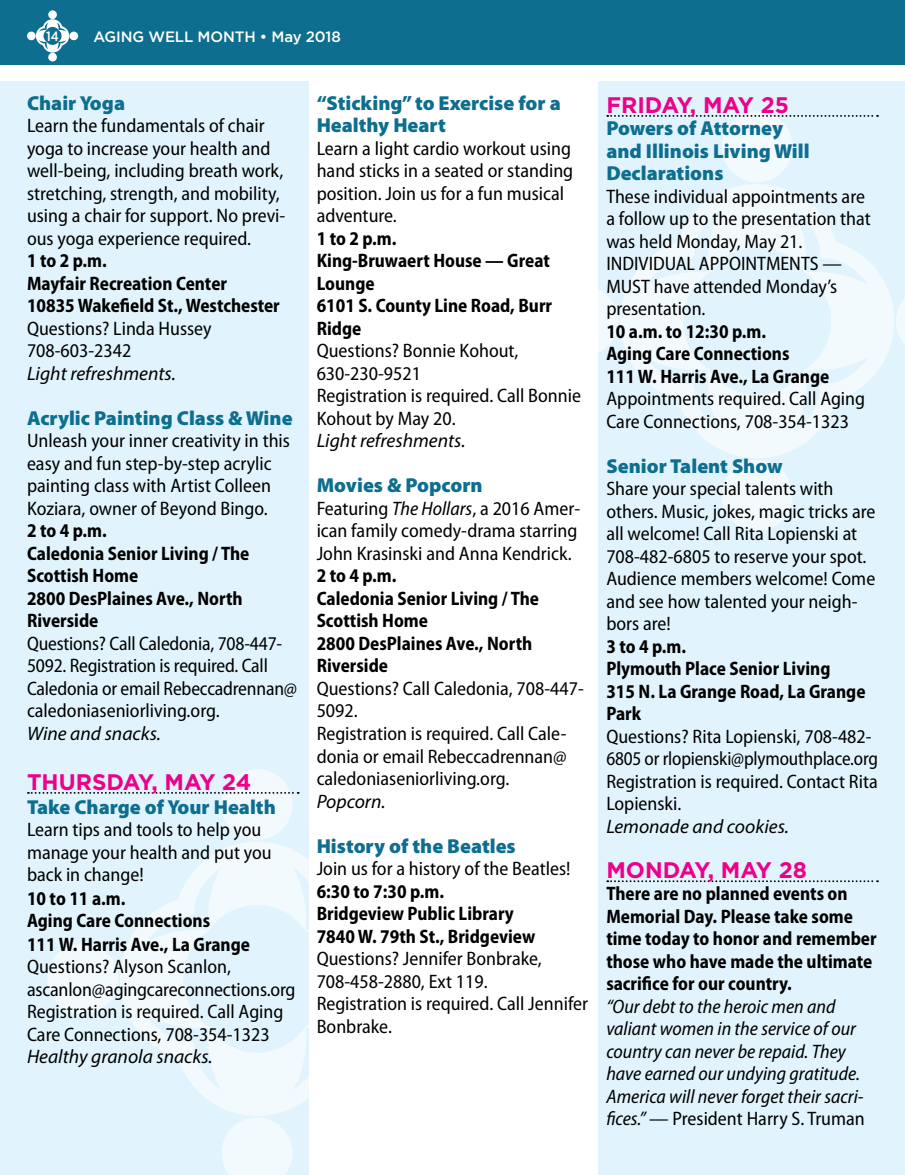
<style>
.page{position:relative;width:905px;height:1175px;background:#fff}
.page>*{position:absolute;margin:0;border:0;box-sizing:border-box;transform-origin:0 0}
.t1{font:700 22.5px "Gotham";color:#ec008c}
.t2{font:900 20.25px/22.5px "Myriad Pro";color:#0d6e8f}
.t3{font:semi-condensed 19.5px/22.5px "Myriad Pro";color:#000}
.t4{font:700 semi-condensed 19.5px/22.5px "Myriad Pro";color:#000;scale:.95 1}
.t5{font:italic semi-condensed 19.5px/22.5px "Myriad Pro";color:#000}
.t6{font:italic 19.5px "Myriad Pro";color:#000}
.t7{font:500 15px "Gotham";letter-spacing:-.01em;color:#fff}
.t8{font:500 13.5px "Gotham Narrow";color:#fff}
.s1{font-style:italic}
.s2{font-style:normal}
</style>
<div class="page">
<div style="left:0;top:81px;width:308px;height:1093px;background:#e1f4fd"></div>
<div style="left:221px;top:769px;width:71px;height:71px;background:#f3fafe;border-radius:50%"></div>
<div style="left:47px;top:943px;width:71px;height:71px;background:#f3fafe;border-radius:50%"></div>
<svg style="left:120px;top:841px;width:189px;height:333px"></svg>
<div style="left:598px;top:81px;width:306px;height:1093px;background:#e1f4fd"></div>
<div style="left:721px;top:111px;width:71px;height:71px;background:#f3fafe;border-radius:50%"></div>
<div style="left:721px;top:460px;width:71px;height:71px;background:#f3fafe;border-radius:50%"></div>
<div style="left:547px;top:286px;width:71px;height:70px;background:#fff;border-radius:50%"></div>
<svg style="left:620px;top:184px;width:284px;height:274px"></svg>
<div style="left:0;top:0;width:904px;height:64px;background:#0d6e8f"></div>
<div style="left:48px;top:10px;width:9px;height:9px;background:#fff;border-radius:50%"></div>
<div style="left:48px;top:53px;width:9px;height:8px;background:#fff;border-radius:50%"></div>
<div style="left:69px;top:32px;width:9px;height:8px;background:#fff;border-radius:50%"></div>
<div style="left:27px;top:32px;width:9px;height:8px;background:#fff;border-radius:50%"></div>
<svg style="left:36px;top:19px;width:33px;height:34px"></svg>
<svg style="left:28px;top:792px;width:271px;height:1px"></svg>
<svg style="left:607px;top:115px;width:271px;height:2px"></svg>
<svg style="left:607px;top:880px;width:271px;height:2px"></svg>
<p class="t8" style="left:46px;top:27px;width:14px">14</p>
<p class="t7" style="left:93px;top:27px;width:249px">AGING WELL MONTH • MAY 2018</p>
<p class="t2" style="left:27px;top:92px;width:100px">Chair Yoga</p>
<p class="t3" style="left:27px;top:115px;width:260px">Learn the fundamentals of chair yoga to increase your health and well-being, including breath work, stretching, strength, and mobility, using a chair for support. No previ&shy;ous yoga experience required.</p>
<p class="t4" style="left:27px;top:250px;width:268px">1 to 2 p.m.<br>Mayfair Recreation Center<br>10835 Wakefield St., Westchester</p>
<p class="t3" style="left:27px;top:317px;width:186px">Questions? Linda Hussey<br>708-603-2342</p>
<p class="t6" style="left:27px;top:361px;width:150px">Light refreshments.</p>
<p class="t2" style="left:27px;top:407px;width:267px">Acrylic Painting Class &amp; Wine</p>
<p class="t3" style="left:27px;top:430px;width:264px">Unleash your inner creativity in this easy and fun step-by-step acrylic painting class with Artist Colleen Koziara, owner of Beyond Bingo.</p>
<p class="t4" style="left:27px;top:520px;width:236px">2 to 4 p.m.<br>Caledonia Senior Living / The<br>Scottish Home<br>2800 DesPlaines Ave., North<br>Riverside</p>
<p class="t3" style="left:27px;top:632px;width:272px">Questions? Call Caledonia, 708-447- 5092. Registration is required. Call Caledonia or email Rebeccadrennan@ caledoniaseniorliving.org.</p>
<p class="t6" style="left:27px;top:721px;width:135px">Wine and snacks.</p>
<p class="t1" style="left:27px;top:766px;width:17px">THURSDAY</p>
<p class="t1" style="left:151px;top:766px;width:31px">, MAY</p>
<p class="t1" style="left:222px;top:766px;width:31px">24</p>
<p class="t2" style="left:27px;top:796px;width:250px">Take Charge of Your Health</p>
<p class="t3" style="left:27px;top:819px;width:246px">Learn tips and tools to help you manage your health and put you back in change!</p>
<p class="t4" style="left:27px;top:887px;width:236px;line-height:23px">10 to 11 a.m.<br>Aging Care Connections<br>111 W. Harris Ave., La Grange</p>
<p class="t3" style="left:27px;top:955px;width:270px">Questions? Alyson Scanlon, ascanlon@agingcareconnections.org Registration is required. Call Aging Care Connections, 708-354-1323</p>
<p class="t6" style="left:27px;top:1044px;width:187px">Healthy granola snacks.</p>
<p class="t2" style="left:316px;top:92px;width:245px">“Sticking” to Exercise for a<br>Healthy Heart</p>
<p class="t3" style="left:316px;top:137px;width:258px">Learn a light cardio workout using hand sticks in a seated or standing position. Join us for a fun musical adventure.</p>
<p class="t4" style="left:316px;top:227px;width:249px">1 to 2 p.m.<br>King-Bruwaert House — Great<br>Lounge<br>6101 S. County Line Road, Burr<br>Ridge</p>
<p class="t3" style="left:316px;top:340px;width:266px">Questions? Bonnie Kohout,<br>630-230-9521<br>Registration is required. Call Bonnie<br>Kohout by May 20.</p>
<p class="t6" style="left:316px;top:429px;width:150px">Light refreshments.</p>
<p class="t2" style="left:316px;top:474px;width:167px">Movies &amp; Popcorn</p>
<p class="t3" style="left:316px;top:497px;width:265px">Featuring <span class="s1">The Hollars</span>, a 2016 Amer&shy;ican family comedy-drama starring<br>John Krasinski and Anna Kendrick.</p>
<p class="t4" style="left:316px;top:565px;width:236px">2 to 4 p.m.<br>Caledonia Senior Living / The<br>Scottish Home<br>2800 DesPlaines Ave., North<br>Riverside</p>
<p class="t3" style="left:316px;top:677px;width:268px">Questions? Call Caledonia, 708-447-<br>5092.<br>Registration is required. Call Cale&shy;donia or email Rebeccadrennan@ caledoniaseniorliving.org.</p>
<p class="t6" style="left:316px;top:789px;width:70px">Popcorn.</p>
<p class="t2" style="left:316px;top:834px;width:201px">History of the Beatles</p>
<p class="t3" style="left:316px;top:857px;width:255px">Join us for a history of the Beatles!</p>
<p class="t4" style="left:316px;top:880px;width:232px">6:30 to 7:30 p.m.<br>Bridgeview Public Library<br>7840 W. 79th St., Bridgeview</p>
<p class="t3" style="left:316px;top:947px;width:273px">Questions? Jennifer Bonbrake,<br>708-458-2880, Ext 119.<br>Registration is required. Call Jennifer<br>Bonbrake.</p>
<p class="t1" style="left:690px;top:90px;width:31px">, MAY</p>
<p class="t1" style="left:760px;top:90px;width:30px">25</p>
<p class="t2" style="left:606px;top:117px;width:205px">Powers of Attorney and Illinois Living Will<br>Declarations</p>
<p class="t3" style="left:606px;top:185px;width:266px">These individual appointments are a follow up to the presentation that was held Monday, May 21.<br>INDIVIDUAL APPOINTMENTS —<br>MUST have attended Monday’s presentation.</p>
<p class="t4" style="left:606px;top:320px;width:236px">10 a.m. to 12:30 p.m.<br>Aging Care Connections<br>111 W. Harris Ave., La Grange</p>
<p class="t3" style="left:606px;top:388px;width:260px">Appointments required. Call Aging<br>Care Connections, 708-354-1323</p>
<p class="t2" style="left:606px;top:455px;width:178px">Senior Talent Show</p>
<p class="t3" style="left:606px;top:478px;width:270px">Share your special talents with others. Music, jokes, magic tricks are all welcome! Call Rita Lopienski at<br>708-482-6805 to reserve your spot.<br>Audience members welcome! Come and see how talented your neigh&shy;bors are!</p>
<p class="t4" style="left:606px;top:635px;width:274px">3 to 4 p.m.<br>Plymouth Place Senior Living<br>315 N. La Grange Road, La Grange<br>Park</p>
<p class="t3" style="left:606px;top:725px;width:273px">Questions? Rita Lopienski, 708-482-<br>6805 or rlopienski@plymouthplace.org<br>Registration is required. Contact Rita<br>Lopienski.</p>
<p class="t6" style="left:606px;top:814px;width:184px">Lemonade and cookies.</p>
<p class="t1" style="left:606px;top:855px;width:19px">MONDAY</p>
<p class="t1" style="left:606px;top:90px;width:16px">FRIDAY</p>
<p class="t1" style="left:707px;top:855px;width:31px">, MAY</p>
<p class="t1" style="left:778px;top:855px;width:30px">28</p>
<p class="t4" style="left:606px;top:882px;width:286px">There are no planned events on<br>Memorial Day. Please take some time today to honor and remember those who have made the ultimate sacrifice for our country.</p>
<p class="t5" style="left:606px;top:995px;width:260px">“Our debt to the heroic men and valiant women in the service of our country can never be repaid. They have earned our undying gratitude.<br>America will never forget their sacri&shy;fices.” <span class="s2">— President Harry S. Truman</span></p>
</div>
